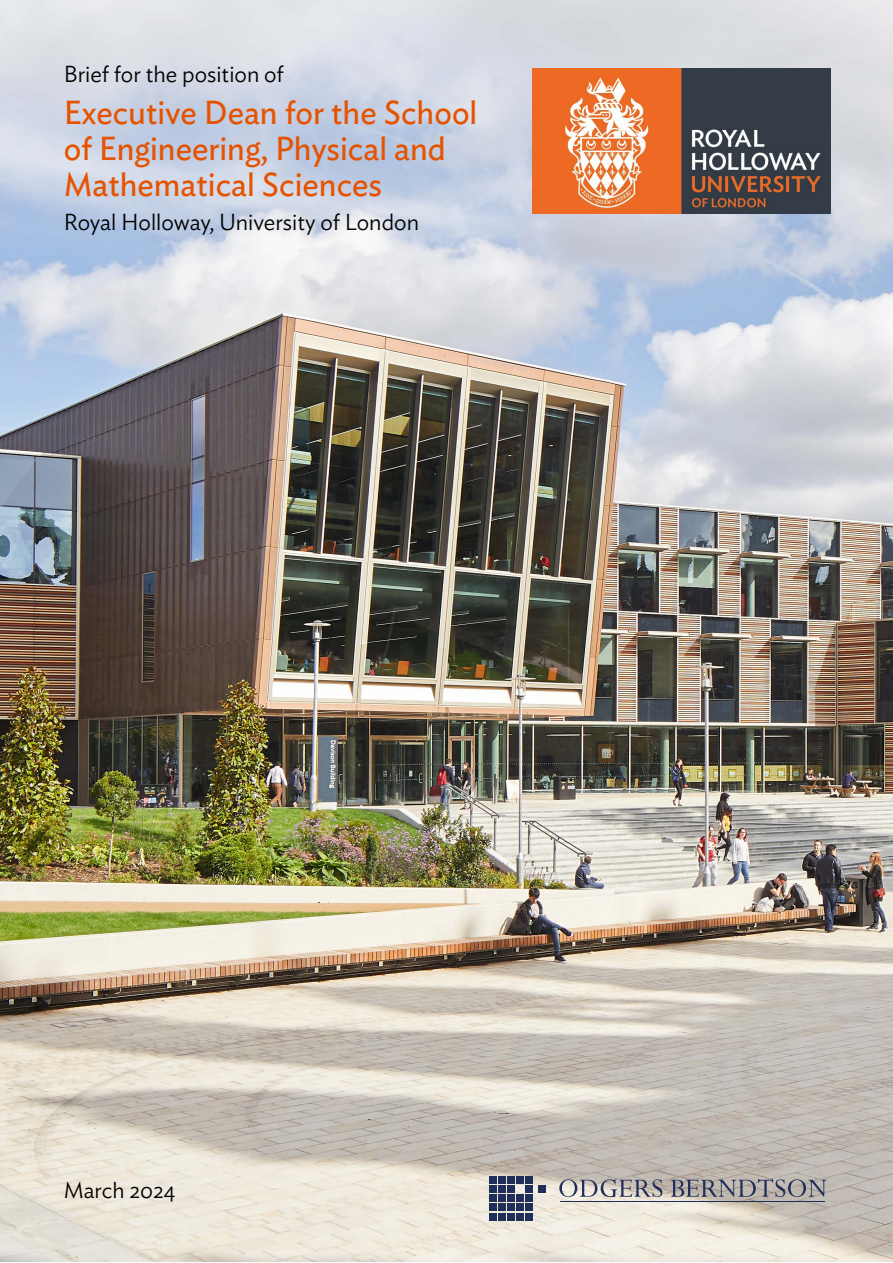
<style>
.page{position:relative;width:893px;height:1263px;background:#fff}
.page>*{position:absolute;margin:0;border:0;box-sizing:border-box;transform-origin:0 0}
.t1{font:33px/36px "Ideal Sans";color:#e65300}
.t2{font:300 22.95px "Ideal Sans";color:#000}
.t3{font:300 22.5px "Ideal Sans";color:#000}
</style>
<div class="page">
<img style="left:0;top:0;width:893px;height:1262px">
<div style="left:489px;top:1176px;width:7px;height:8px;background:#1f2f59"></div>
<div style="left:489px;top:1185px;width:7px;height:8px;background:#1f2f59"></div>
<div style="left:489px;top:1195px;width:7px;height:7px;background:#1f2f59"></div>
<div style="left:489px;top:1204px;width:7px;height:7px;background:#1f2f59"></div>
<div style="left:489px;top:1213px;width:7px;height:7px;background:#1f2f59"></div>
<div style="left:498px;top:1176px;width:7px;height:8px;background:#1f2f59"></div>
<div style="left:498px;top:1185px;width:7px;height:8px;background:#1f2f59"></div>
<div style="left:498px;top:1195px;width:7px;height:7px;background:#1f2f59"></div>
<div style="left:498px;top:1204px;width:7px;height:7px;background:#1f2f59"></div>
<div style="left:498px;top:1213px;width:7px;height:7px;background:#1f2f59"></div>
<div style="left:507px;top:1176px;width:7px;height:8px;background:#1f2f59"></div>
<div style="left:507px;top:1185px;width:7px;height:8px;background:#1f2f59"></div>
<div style="left:507px;top:1195px;width:7px;height:7px;background:#1f2f59"></div>
<div style="left:507px;top:1204px;width:7px;height:7px;background:#1f2f59"></div>
<div style="left:507px;top:1213px;width:7px;height:7px;background:#1f2f59"></div>
<div style="left:516px;top:1176px;width:8px;height:8px;background:#1f2f59"></div>
<div style="left:538px;top:1185px;width:8px;height:8px;background:#1f2f59"></div>
<div style="left:516px;top:1195px;width:8px;height:7px;background:#1f2f59"></div>
<div style="left:516px;top:1204px;width:8px;height:7px;background:#1f2f59"></div>
<div style="left:516px;top:1213px;width:8px;height:7px;background:#1f2f59"></div>
<div style="left:525px;top:1176px;width:8px;height:8px;background:#1f2f59"></div>
<div style="left:525px;top:1185px;width:8px;height:8px;background:#1f2f59"></div>
<div style="left:525px;top:1195px;width:8px;height:7px;background:#1f2f59"></div>
<div style="left:525px;top:1204px;width:8px;height:7px;background:#1f2f59"></div>
<div style="left:525px;top:1213px;width:8px;height:7px;background:#1f2f59"></div>
<hr style="left:561px;top:1201px;width:264px;height:1px;background:#1f2f59">
<svg style="left:559px;top:1179px;width:103px;height:18px;background:#aaa8aa"></svg>
<svg style="left:671px;top:1179px;width:155px;height:18px;background:#959397"></svg>
<img style="left:533px;top:68px;width:298px;height:146px">
<p class="t2" style="left:64px;top:57px;width:222px">Brief for the position of</p>
<p class="t1" style="left:64px;top:92px;width:415px">Executive Dean for the School of Engineering, Physical and<br>Mathematical Sciences</p>
<p class="t2" style="left:64px;top:205px;width:357px">Royal Holloway, University of London</p>
<p class="t3" style="left:64px;top:1173px;width:113px">March 2024</p>
</div>
